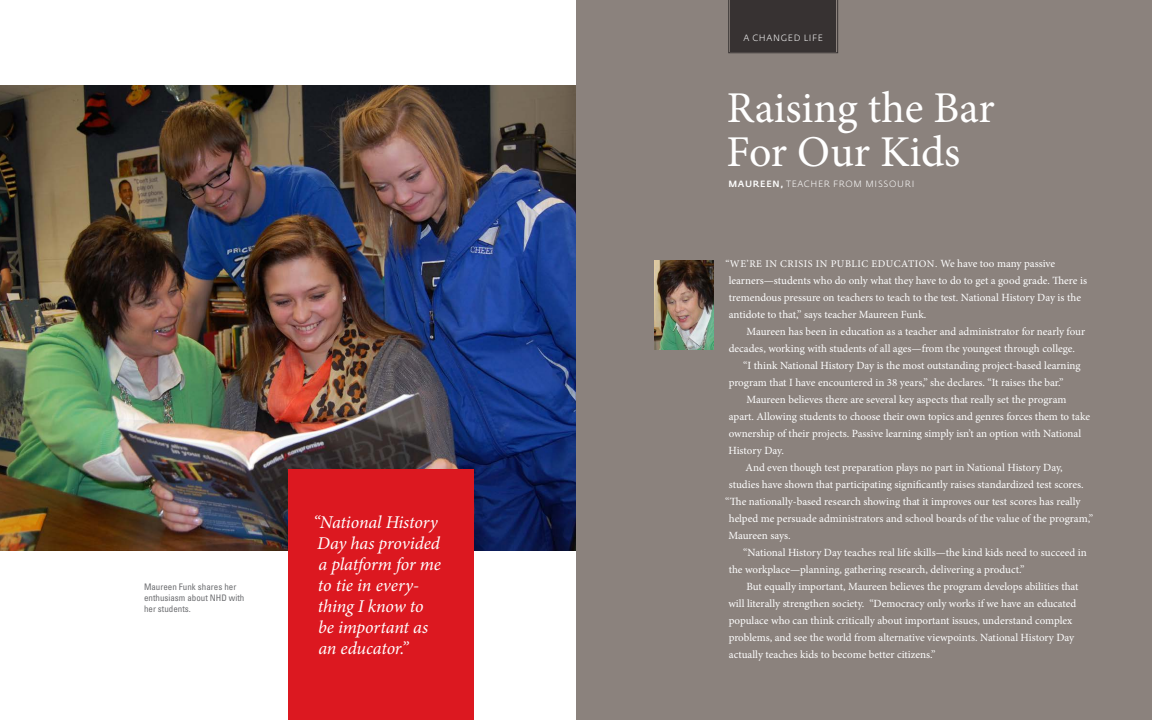
<style>
.page{position:relative;width:1152px;height:720px;background:#fff}
.page>*{position:absolute;margin:0;border:0;box-sizing:border-box;transform-origin:0 0}
.t1{font:44px/44px "Minion Pro";letter-spacing:-.005em;color:#fff}
.t2{font:italic 18px/21px "Minion Pro";letter-spacing:-.01em;color:#fff}
.Profile{font:11px/17px "Minion Pro";color:#fff}
.t3{font:10.2px "Minion Pro";letter-spacing:.05em;color:#fff}
.t4{font:condensed 9px/11px "Univers LT";color:#6c6d70}
.Profile_Name{font:9px "Fedra Sans Light TF";letter-spacing:.08em;color:#fff}
.s1{font-family:"Fedra Sans";font-weight:500}
.s2{font-size:11px}
</style>
<div class="page">
<div style="left:576px;top:0;width:576px;height:720px;background:#8b827d"></div>
<div style="left:728px;top:0;width:110px;height:53px;background:#373232"></div>
<img style="left:0;top:85px;width:576px;height:466px">
<div style="left:288px;top:470px;width:186px;height:250px;background:#dc1820"></div>
<img style="left:655px;top:260px;width:59px;height:90px">
<p class="t4" style="left:144px;top:582px;width:102px">Maureen Funk shares her enthusiasm about NHD with her students.</p>
<p class="t2" style="left:313px;top:512px;width:129px">“National History<br>Day has provided a platform for me to tie in every&shy;thing I know to<br>be important as an educator.”</p>
<p class="Profile_Name" style="left:743px;top:33px;width:81px">A CHANGED LIFE</p>
<p class="t1" style="left:727px;top:86px;width:270px">Raising the Bar<br>For Our Kids</p>
<p class="Profile_Name" style="left:728px;top:179px;width:188px"><span class="s1">MAUREEN,</span> TEACHER FROM MISSOURI</p>
<p class="t3" style="left:725px;top:257px;width:331px">“WE’RE IN CRISIS IN PUBLIC EDUCATION. <span class="s2">We have too many passive</span></p>
<p class="Profile" style="left:729px;top:272px;width:360px">learners—students who do only what they have to do to get a good grade. There is tremendous pressure on teachers to teach to the test. National History Day is the antidote to that,” says teacher Maureen Funk.</p>
<p class="Profile" style="left:729px;top:323px;width:358px;text-indent:18px">Maureen has been in education as a teacher and administrator for nearly four decades, working with students of all ages—from the youngest through college.</p>
<p class="Profile" style="left:729px;top:357px;width:353px;text-indent:15px">“I think National History Day is the most outstanding project-based learning program that I have encountered in 38 years,” she declares. “It raises the bar.”</p>
<p class="Profile" style="left:728px;top:391px;width:363px;text-indent:18px">Maureen believes there are several key aspects that really set the program apart. Allowing students to choose their own topics and genres forces them to take ownership of their projects. Passive learning simply isn’t an option with National History Day.</p>
<p class="Profile" style="left:745px;top:459px;width:319px">And even though test preparation plays no part in National History Day,</p>
<p class="Profile" style="left:729px;top:476px;width:356px">studies have shown that participating significantly raises standardized test scores.</p>
<p class="Profile" style="left:725px;top:493px;width:357px">“The nationally-based research showing that it improves our test scores has really</p>
<p class="Profile" style="left:729px;top:510px;width:366px">helped me persuade administrators and school boards of the value of the program,”</p>
<p class="Profile" style="left:728px;top:527px;width:64px">Maureen says.</p>
<p class="Profile" style="left:729px;top:544px;width:360px;text-indent:15px">“National History Day teaches real life skills—the kind kids need to succeed in the workplace—planning, gathering research, delivering a product.”</p>
<p class="Profile" style="left:728px;top:578px;width:352px;text-indent:18px">But equally important, Maureen believes the program develops abilities that will literally strengthen society. “Democracy only works if we have an educated populace who can think critically about important issues, understand complex problems, and see the world from alternative viewpoints. National History Day actually teaches kids to become better citizens.”</p>
</div>
